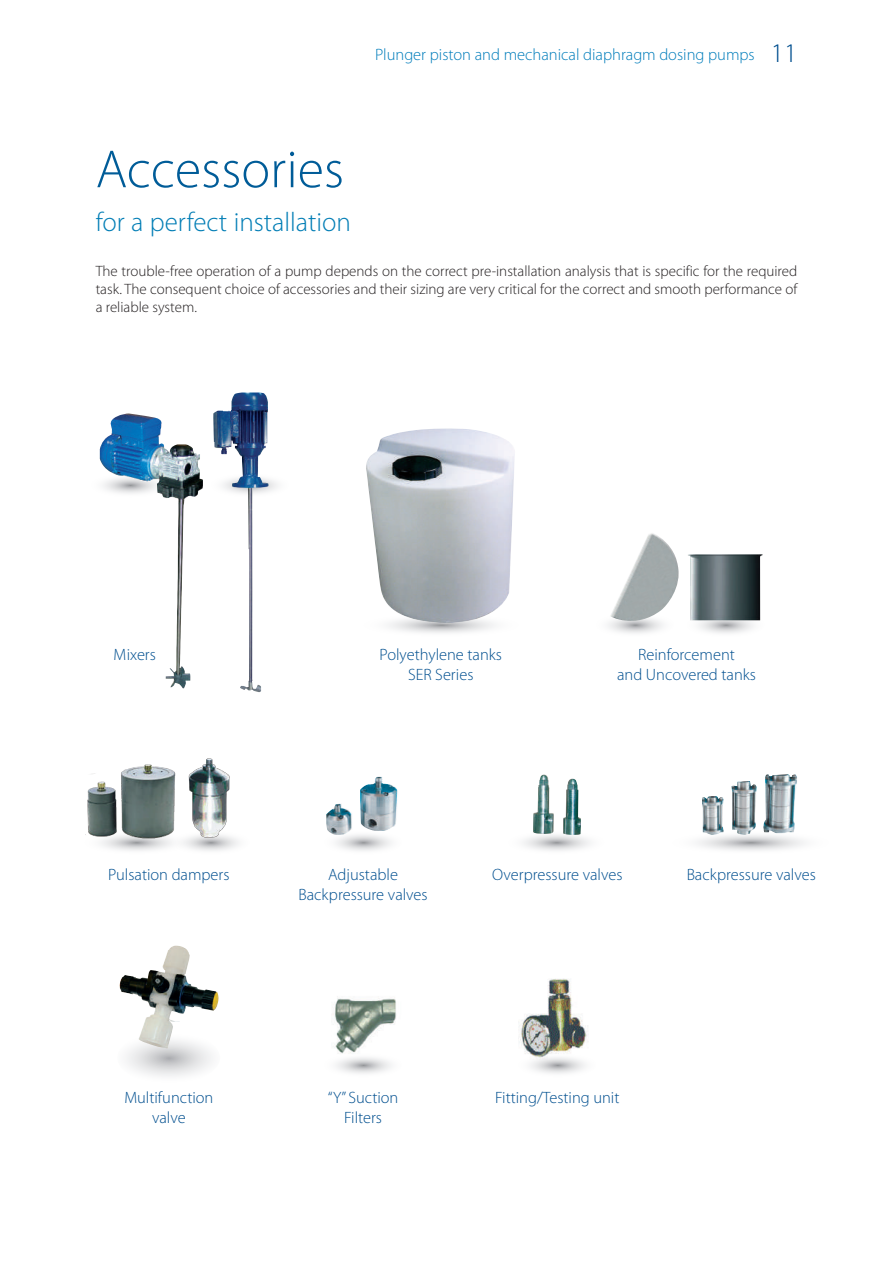
<style>
.page{position:relative;width:893px;height:1263px;background:#fff}
.page>*{position:absolute;margin:0;border:0;box-sizing:border-box;transform-origin:0 0}
.t1{font:300 54px "Myriad Pro";color:#005c98}
.t2{font:300 27px "Myriad Pro";color:#007db5}
.t3{font:300 16.5px/19.8px "Myriad Pro";color:#004f8f;text-align:center}
.t4{font:300 16.5px "Myriad Pro";color:#007dbb}
.t5{font:300 15px/18px "Myriad Pro";color:#231f20;text-align:justify}
.s1{font-size:27px;color:#004f8f}
</style>
<div class="page">
<svg style="left:85px;top:834px;width:87px;height:17px"></svg>
<svg style="left:183px;top:841px;width:56px;height:10px"></svg>
<svg style="left:336px;top:835px;width:55px;height:16px"></svg>
<svg style="left:523px;top:835px;width:67px;height:16px"></svg>
<svg style="left:697px;top:835px;width:107px;height:16px"></svg>
<svg style="left:389px;top:623px;width:105px;height:10px"></svg>
<svg style="left:608px;top:623px;width:49px;height:10px"></svg>
<svg style="left:690px;top:620px;width:71px;height:13px"></svg>
<svg style="left:268px;top:479px;width:10px;height:13px"></svg>
<img style="left:366px;top:428px;width:149px;height:195px">
<img style="left:100px;top:413px;width:103px;height:275px">
<img style="left:213px;top:392px;width:55px;height:300px">
<img style="left:610px;top:533px;width:69px;height:97px">
<img style="left:688px;top:554px;width:74px;height:66px">
<img style="left:326px;top:777px;width:72px;height:58px">
<img style="left:333px;top:998px;width:63px;height:54px">
<img style="left:533px;top:774px;width:48px;height:61px">
<img style="left:702px;top:774px;width:95px;height:61px">
<svg style="left:126px;top:1048px;width:86px;height:29px"></svg>
<img style="left:120px;top:945px;width:99px;height:103px">
<img style="left:86px;top:764px;width:90px;height:77px">
<img style="left:184px;top:758px;width:53px;height:83px">
<svg style="left:336px;top:1052px;width:55px;height:22px"></svg>
<img style="left:519px;top:978px;width:69px;height:74px">
<svg style="left:525px;top:1052px;width:60px;height:22px"></svg>
<p class="t4" style="left:375px;top:48px;width:424px">Plunger piston and mechanical diaphragm dosing pumps <span class="s1">11</span></p>
<h1 class="t1" style="left:96px;top:149px;width:250px">Accessories</h1>
<h2 class="t2" style="left:96px;top:212px;width:257px">for a perfect installation</h2>
<p class="t5" style="left:96px;top:263px;width:703px">The trouble-free operation of a pump depends on the correct pre-installation analysis that is specific for the required task. The consequent choice of accessories and their sizing are very critical for the correct and smooth performance of a reliable system.</p>
<p class="t3" style="left:114px;top:646px;width:44px">Mixers</p>
<p class="t3" style="left:380px;top:646px;width:124px">Polyethylene tanks<br>SER Series</p>
<p class="t3" style="left:617px;top:646px;width:140px">Reinforcement<br>and Uncovered tanks</p>
<p class="t3" style="left:108px;top:866px;width:123px">Pulsation dampers</p>
<p class="t3" style="left:299px;top:866px;width:131px">Adjustable<br>Backpressure valves</p>
<p class="t3" style="left:492px;top:866px;width:132px">Overpressure valves</p>
<p class="t3" style="left:687px;top:866px;width:131px">Backpressure valves</p>
<p class="t3" style="left:124px;top:1089px;width:91px">Multifunction valve</p>
<p class="t3" style="left:495px;top:1089px;width:126px">Fitting/Testing unit</p>
<p class="t3" style="left:328px;top:1089px;width:72px">“Y” Suction<br>Filters</p>
</div>
